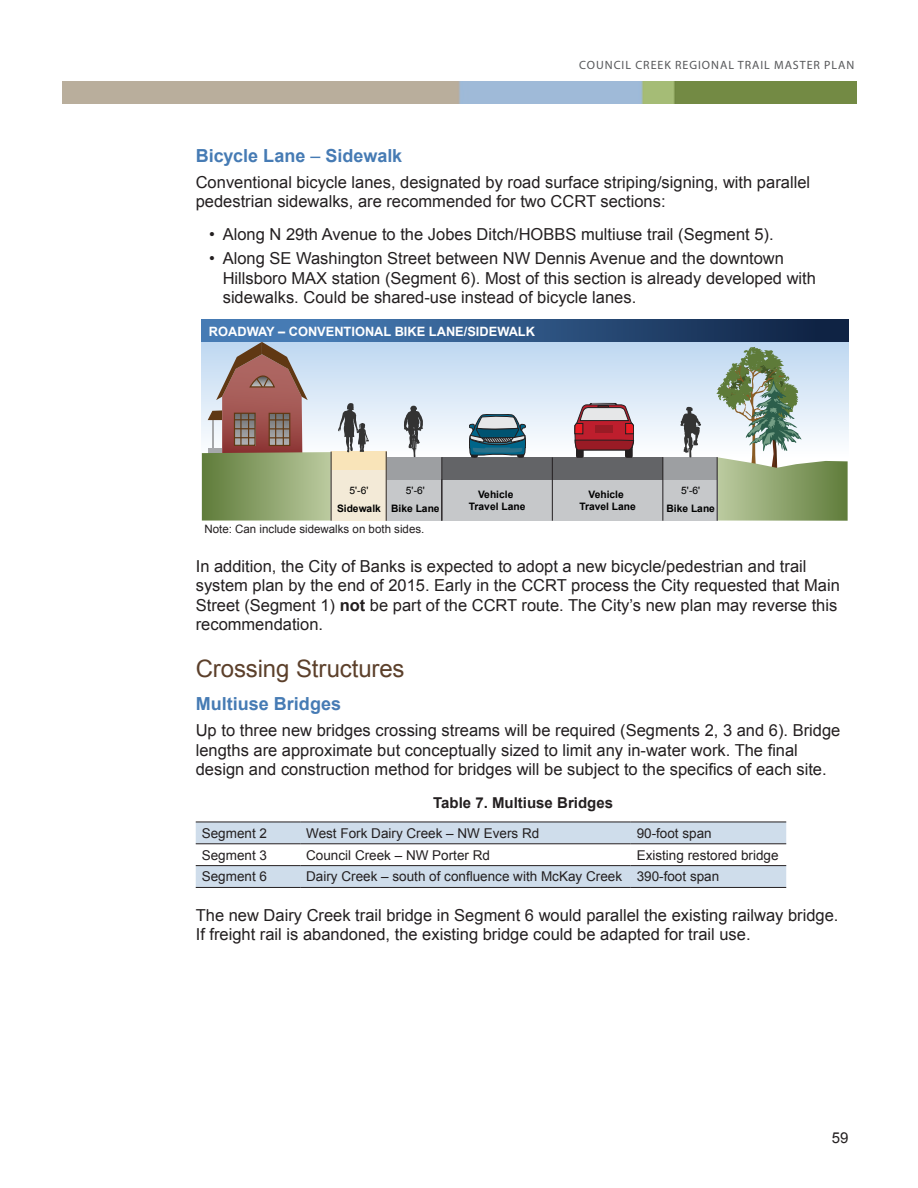
<style>
.page{position:relative;width:918px;height:1188px;background:#fff}
.page>*{position:absolute;margin:0;border:0;box-sizing:border-box;transform-origin:0 0}
.Heading_2{font:24px "Arial";letter-spacing:-.005em;color:#5c402b}
.Heading_3{font:700 18px "Arial";color:#467bb4}
.t1{font:16.5px/19.5px "Arial";color:#231f20}
.Table_-_Title{font:700 15px "Arial";color:#231f20}
.t2{font:15px "Arial";color:#231f20}
.Table_Cell{font:13.5px "Arial";color:#231f20}
.t3{font:700 12.9px "Arial";color:#fff}
.t4{font:12px "Myriad Pro";letter-spacing:.08em;color:#57585a}
.t5{font:11.55px "Arial";color:#231f20}
.t6{font:700 10.2px/12.3px "Arial";color:#000;text-align:center}
.t7{font:10.2px "Arial";color:#000}
.s1{font-weight:400}
.s2{font-weight:700}
</style>
<div class="page">
<img style="left:63px;top:82px;width:793px;height:22px">
<svg style="left:331px;top:342px;width:518px;height:110px"></svg>
<svg style="left:716px;top:347px;width:132px;height:174px"></svg>
<svg style="left:202px;top:342px;width:129px;height:179px"></svg>
<div style="left:386px;top:476px;width:331px;height:45px;background:#c6c8ca"></div>
<div style="left:662px;top:457px;width:55px;height:22px;background:#9d9fa2"></div>
<div style="left:386px;top:457px;width:56px;height:22px;background:#9d9fa2"></div>
<div style="left:552px;top:457px;width:111px;height:22px;background:#636467"></div>
<hr style="left:717px;top:457px;width:1px;height:64px;background:#231f20">
<div style="left:442px;top:457px;width:110px;height:22px;background:#636467"></div>
<div style="left:331px;top:465px;width:55px;height:56px;background:#f3ead7"></div>
<div style="left:331px;top:452px;width:55px;height:18px;background:#f9e4b9"></div>
<hr style="left:331px;top:452px;width:1px;height:69px;background:#231f20">
<hr style="left:386px;top:451px;width:1px;height:70px;background:#231f20">
<hr style="left:663px;top:457px;width:1px;height:64px;background:#231f20">
<svg style="left:404px;top:406px;width:19px;height:51px"></svg>
<svg style="left:680px;top:407px;width:21px;height:51px"></svg>
<svg style="left:338px;top:403px;width:31px;height:49px"></svg>
<hr style="left:552px;top:457px;width:1px;height:64px;background:#231f20">
<hr style="left:442px;top:457px;width:1px;height:64px;background:#231f20">
<svg style="left:469px;top:414px;width:57px;height:44px"></svg>
<svg style="left:575px;top:403px;width:59px;height:55px"></svg>
<div style="left:202px;top:319px;width:647px;height:23px;background:linear-gradient(to right,#4f89c6,#0e2142)"></div>
<svg style="left:196px;top:823px;width:590px;height:64px"></svg>
<hr style="left:196px;top:822px;width:104px;height:1px;background:#231f20">
<hr style="left:300px;top:822px;width:331px;height:1px;background:#231f20">
<hr style="left:631px;top:822px;width:155px;height:1px;background:#231f20">
<hr style="left:196px;top:844px;width:104px;height:1px;background:#231f20">
<hr style="left:300px;top:844px;width:331px;height:1px;background:#231f20">
<hr style="left:631px;top:844px;width:155px;height:1px;background:#231f20">
<hr style="left:196px;top:865px;width:104px;height:1px;background:#231f20">
<hr style="left:300px;top:865px;width:331px;height:1px;background:#231f20">
<hr style="left:631px;top:865px;width:155px;height:1px;background:#231f20">
<hr style="left:196px;top:887px;width:104px;height:1px;background:#231f20">
<hr style="left:300px;top:887px;width:331px;height:1px;background:#231f20">
<hr style="left:631px;top:887px;width:155px;height:1px;background:#231f20">
<p class="t4" style="left:579px;top:58px;width:277px">COUNCIL CREEK REGIONAL TRAIL MASTER PLAN</p>
<p class="Heading_3" style="left:196px;top:143px;width:208px">Bicycle Lane <span class="s1">–</span> Sidewalk</p>
<p class="t1" style="left:196px;top:172px;width:616px">Conventional bicycle lanes, designated by road surface striping/signing, with parallel pedestrian sidewalks, are recommended for two CCRT sections:</p>
<p class="t1" style="left:209px;top:225px;width:566px">• Along N 29th Avenue to the Jobes Ditch/HOBBS multiuse trail (Segment 5).</p>
<p class="t1" style="left:223px;top:249px;width:595px;text-indent:-14px">• Along SE Washington Street between NW Dennis Avenue and the downtown<br>Hillsboro MAX station (Segment 6). Most of this section is already developed with sidewalks. Could be shared-use instead of bicycle lanes.</p>
<p class="t3" style="left:209px;top:322px;width:328px">ROADWAY – CONVENTIONAL BIKE LANE/SIDEWALK</p>
<p class="t7" style="left:406px;top:483px;width:20px">5'-6'</p>
<p class="t7" style="left:349px;top:483px;width:20px">5'-6'</p>
<p class="t6" style="left:469px;top:488px;width:58px">Vehicle<br>Travel Lane</p>
<p class="t6" style="left:588px;top:488px;width:37px">Vehicle</p>
<p class="t6" style="left:337px;top:503px;width:45px">Sidewalk</p>
<p class="t6" style="left:579px;top:501px;width:58px">Travel Lane</p>
<p class="t6" style="left:391px;top:503px;width:50px">Bike Lane</p>
<p class="t7" style="left:681px;top:483px;width:20px">5'-6'</p>
<p class="t6" style="left:667px;top:503px;width:50px">Bike Lane</p>
<p class="t5" style="left:204px;top:522px;width:222px">Note: Can include sidewalks on both sides.</p>
<p class="t1" style="left:196px;top:557px;width:646px">In addition, the City of Banks is expected to adopt a new bicycle/pedestrian and trail system plan by the end of 2015. Early in the CCRT process the City requested that Main Street (Segment 1) <span class="s2">not</span> be part of the CCRT route. The City’s new plan may reverse this recommendation.</p>
<p class="Heading_2" style="left:196px;top:653px;width:210px">Crossing Structures</p>
<p class="Heading_3" style="left:196px;top:692px;width:147px">Multiuse Bridges</p>
<p class="t1" style="left:196px;top:721px;width:646px">Up to three new bridges crossing streams will be required (Segments 2, 3 and 6). Bridge lengths are approximate but conceptually sized to limit any in-water work. The final design and construction method for bridges will be subject to the specifics of each site.</p>
<p class="Table_-_Title" style="left:433px;top:793px;width:181px">Table 7. Multiuse Bridges</p>
<p class="Table_Cell" style="left:202px;top:824px;width:67px">Segment 2</p>
<p class="Table_Cell" style="left:306px;top:824px;width:235px">West Fork Dairy Creek – NW Evers Rd</p>
<p class="Table_Cell" style="left:637px;top:824px;width:77px">90-foot span</p>
<p class="Table_Cell" style="left:202px;top:846px;width:67px">Segment 3</p>
<p class="Table_Cell" style="left:306px;top:846px;width:185px">Council Creek – NW Porter Rd</p>
<p class="Table_Cell" style="left:637px;top:846px;width:143px">Existing restored bridge</p>
<p class="Table_Cell" style="left:202px;top:868px;width:67px">Segment 6</p>
<p class="Table_Cell" style="left:306px;top:868px;width:317px">Dairy Creek – south of confluence with McKay Creek</p>
<p class="Table_Cell" style="left:637px;top:868px;width:84px">390-foot span</p>
<p class="t1" style="left:196px;top:905px;width:644px">The new Dairy Creek trail bridge in Segment 6 would parallel the existing railway bridge.<br>If freight rail is abandoned, the existing bridge could be adapted for trail use.</p>
<p class="t2" style="left:832px;top:1128px;width:18px">59</p>
</div>
